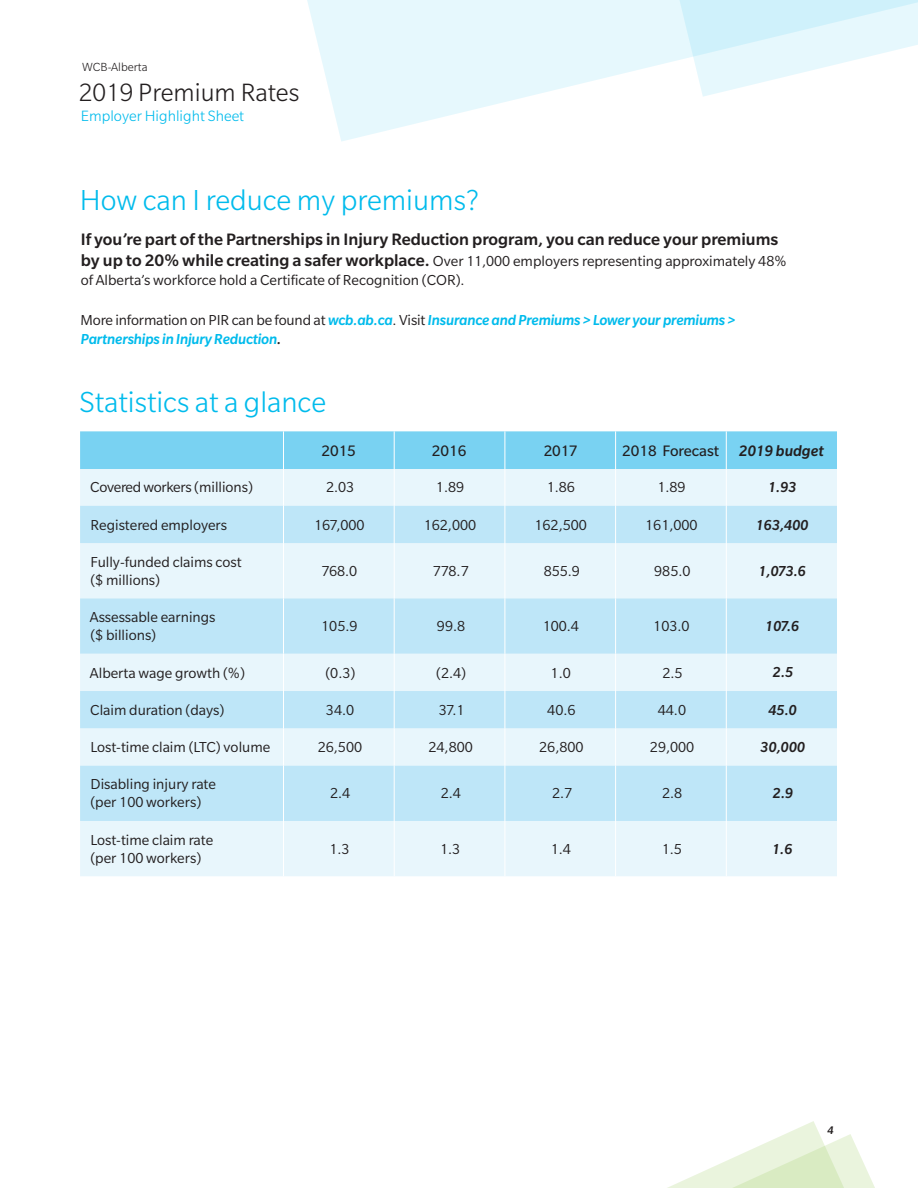
<style>
.page{position:relative;width:918px;height:1188px;background:#fff}
.page>*{position:absolute;margin:0;border:0;box-sizing:border-box;transform-origin:0 0}
.t1{font:300 31.5px "Slate Std";color:#00bbec}
.t2{font:300 27.3px "Slate Std";color:#231f20}
.t3{font:500 18px "Slate Std";color:#231f20}
.t4{font:16.5px "Slate Std";color:#231f20}
.t5{font:300 16.2px "Slate Std";color:#00bbec}
.t6{font:15.75px/18px "Slate Std";color:#231f20}
.t7{font:italic 500 15.75px/19.5px "Slate Std";letter-spacing:-.01em;color:#00bbec}
.t8{font:italic 500 15.75px "Slate Std";color:#231f20}
.t9{font:15.75px "Slate Std";letter-spacing:-.02em;color:#231f20}
.t10{font:300 12.75px "Slate Std";color:#231f20}
.t11{font:italic 500 12px "Slate Std";color:#231f20}
.s1{font-weight:500;font-size:18px}
.s2{font-weight:400;font-style:normal;color:#231f20}
.s3{color:#231f20}
.s4{font-weight:500;font-style:italic}
</style>
<div class="page">
<div style="left:80px;top:431px;width:757px;height:38px;background:#79d2f2"></div>
<div style="left:80px;top:469px;width:757px;height:407px;background:#e8f6fc"></div>
<svg style="left:80px;top:506px;width:757px;height:315px;background:#cfecf9"></svg>
<hr style="left:283px;top:431px;width:1px;height:38px;background:#fff">
<hr style="left:394px;top:431px;width:1px;height:38px;background:#fff">
<hr style="left:505px;top:431px;width:1px;height:38px;background:#fff">
<hr style="left:615px;top:431px;width:1px;height:38px;background:#fff">
<hr style="left:283px;top:469px;width:1px;height:37px;background:#fff">
<hr style="left:394px;top:469px;width:1px;height:37px;background:#fff">
<hr style="left:505px;top:469px;width:1px;height:37px;background:#fff">
<hr style="left:615px;top:469px;width:1px;height:37px;background:#fff">
<hr style="left:283px;top:506px;width:1px;height:37px;background:#fff">
<hr style="left:394px;top:506px;width:1px;height:37px;background:#fff">
<hr style="left:505px;top:506px;width:1px;height:37px;background:#fff">
<hr style="left:615px;top:506px;width:1px;height:37px;background:#fff">
<hr style="left:283px;top:543px;width:1px;height:55px;background:#fff">
<hr style="left:394px;top:543px;width:1px;height:55px;background:#fff">
<hr style="left:505px;top:543px;width:1px;height:55px;background:#fff">
<hr style="left:615px;top:543px;width:1px;height:55px;background:#fff">
<hr style="left:283px;top:598px;width:1px;height:56px;background:#fff">
<hr style="left:394px;top:598px;width:1px;height:56px;background:#fff">
<hr style="left:505px;top:598px;width:1px;height:56px;background:#fff">
<hr style="left:615px;top:598px;width:1px;height:56px;background:#fff">
<hr style="left:283px;top:654px;width:1px;height:37px;background:#fff">
<hr style="left:394px;top:654px;width:1px;height:37px;background:#fff">
<hr style="left:505px;top:654px;width:1px;height:37px;background:#fff">
<hr style="left:615px;top:654px;width:1px;height:37px;background:#fff">
<hr style="left:283px;top:691px;width:1px;height:37px;background:#fff">
<hr style="left:394px;top:691px;width:1px;height:37px;background:#fff">
<hr style="left:505px;top:691px;width:1px;height:37px;background:#fff">
<hr style="left:615px;top:691px;width:1px;height:37px;background:#fff">
<hr style="left:283px;top:728px;width:1px;height:38px;background:#fff">
<hr style="left:394px;top:728px;width:1px;height:38px;background:#fff">
<hr style="left:505px;top:728px;width:1px;height:38px;background:#fff">
<hr style="left:615px;top:728px;width:1px;height:38px;background:#fff">
<hr style="left:283px;top:766px;width:1px;height:55px;background:#fff">
<hr style="left:394px;top:766px;width:1px;height:55px;background:#fff">
<hr style="left:505px;top:766px;width:1px;height:55px;background:#fff">
<hr style="left:615px;top:766px;width:1px;height:55px;background:#fff">
<hr style="left:283px;top:821px;width:1px;height:55px;background:#fff">
<hr style="left:394px;top:821px;width:1px;height:55px;background:#fff">
<hr style="left:505px;top:821px;width:1px;height:55px;background:#fff">
<hr style="left:615px;top:821px;width:1px;height:55px;background:#fff">
<hr style="left:726px;top:469px;width:1px;height:37px;background:#fff">
<hr style="left:726px;top:506px;width:1px;height:37px;background:#fff">
<hr style="left:726px;top:543px;width:1px;height:55px;background:#fff">
<hr style="left:726px;top:598px;width:1px;height:56px;background:#fff">
<hr style="left:726px;top:654px;width:1px;height:37px;background:#fff">
<hr style="left:726px;top:691px;width:1px;height:37px;background:#fff">
<hr style="left:726px;top:728px;width:1px;height:38px;background:#fff">
<hr style="left:726px;top:766px;width:1px;height:55px;background:#fff">
<hr style="left:726px;top:821px;width:1px;height:55px;background:#fff">
<hr style="left:726px;top:431px;width:1px;height:38px;background:#fff">
<svg style="left:307px;top:0;width:361px;height:141px;fill:#e6f8fd"></svg>
<svg style="left:668px;top:0;width:250px;height:97px"></svg>
<svg style="left:667px;top:1121px;width:208px;height:67px"></svg>
<p class="t10" style="left:82px;top:61px;width:67px">WCB-Alberta</p>
<h2 class="t2" style="left:79px;top:79px;width:222px">2019 Premium Rates</h2>
<p class="t5" style="left:81px;top:107px;width:165px">Employer Highlight Sheet</p>
<h1 class="t1" style="left:80px;top:184px;width:401px">How can I reduce my premiums?</h1>
<p class="t3" style="left:81px;top:229px;width:699px">If you’re part of the Partnerships in Injury Reduction program, you can reduce your premiums</p>
<p class="t6" style="left:81px;top:251px;width:707px;line-height:19.5px"><span class="s1">by up to 20% while creating a safer workplace.</span> Over 11,000 employers representing approximately 48% of Alberta’s workforce hold a Certificate of Recognition (COR).</p>
<p class="t7" style="left:81px;top:310px;width:657px"><span class="s2">More information on PIR can be found at</span> wcb.ab.ca<span class="s2">. Visit</span> Insurance and Premiums &gt; Lower your premiums &gt;<br>Partnerships in Injury Reduction<span class="s3">.</span></p>
<h1 class="t1" style="left:80px;top:386px;width:248px">Statistics at a glance</h1>
<p class="t4" style="left:321px;top:442px;width:36px">2015</p>
<p class="t4" style="left:432px;top:442px;width:36px">2016</p>
<p class="t4" style="left:544px;top:442px;width:35px">2017</p>
<p class="t4" style="left:622px;top:442px;width:203px">2018 Forecast <span class="s4">2019 budget</span></p>
<p class="t9" style="left:90px;top:479px;width:164px">Covered workers (millions)</p>
<p class="t6" style="left:326px;top:478px;width:30px">2.03</p>
<p class="t6" style="left:436px;top:478px;width:30px">1.89</p>
<p class="t6" style="left:547px;top:478px;width:30px">1.86</p>
<p class="t6" style="left:657px;top:478px;width:30px">1.89</p>
<p class="t8" style="left:768px;top:479px;width:30px">1.93</p>
<p class="t6" style="left:91px;top:515px;width:138px">Registered employers</p>
<p class="t6" style="left:314px;top:515px;width:52px">167,000</p>
<p class="t6" style="left:424px;top:515px;width:54px">162,000</p>
<p class="t6" style="left:535px;top:515px;width:54px">162,500</p>
<p class="t6" style="left:645px;top:515px;width:54px">161,000</p>
<p class="t8" style="left:756px;top:516px;width:54px">163,400</p>
<p class="t6" style="left:90px;top:553px;width:153px">Fully-funded claims cost ($ millions)</p>
<p class="t6" style="left:322px;top:562px;width:37px">768.0</p>
<p class="t6" style="left:433px;top:562px;width:37px">778.7</p>
<p class="t6" style="left:544px;top:562px;width:38px">855.9</p>
<p class="t6" style="left:654px;top:562px;width:38px">985.0</p>
<p class="t8" style="left:759px;top:563px;width:49px">1,073.6</p>
<p class="t6" style="left:90px;top:608px;width:127px">Assessable earnings ($ billions)</p>
<p class="t6" style="left:321px;top:617px;width:38px">105.9</p>
<p class="t6" style="left:437px;top:617px;width:30px">99.8</p>
<p class="t6" style="left:543px;top:617px;width:38px">100.4</p>
<p class="t6" style="left:653px;top:617px;width:38px">103.0</p>
<p class="t8" style="left:765px;top:618px;width:36px">107.6</p>
<p class="t6" style="left:90px;top:663px;width:156px">Alberta wage growth (%)</p>
<p class="t6" style="left:325px;top:663px;width:31px">(0.3)</p>
<p class="t6" style="left:436px;top:663px;width:31px">(2.4)</p>
<p class="t6" style="left:551px;top:663px;width:22px">1.0</p>
<p class="t6" style="left:662px;top:663px;width:22px">2.5</p>
<p class="t8" style="left:773px;top:664px;width:22px">2.5</p>
<p class="t6" style="left:90px;top:701px;width:136px">Claim duration (days)</p>
<p class="t6" style="left:326px;top:701px;width:30px">34.0</p>
<p class="t6" style="left:439px;top:701px;width:27px">37.1</p>
<p class="t6" style="left:547px;top:701px;width:30px">40.6</p>
<p class="t6" style="left:658px;top:701px;width:30px">44.0</p>
<p class="t8" style="left:769px;top:702px;width:30px">45.0</p>
<p class="t6" style="left:91px;top:738px;width:181px">Lost-time claim (LTC) volume</p>
<p class="t6" style="left:318px;top:738px;width:46px">26,500</p>
<p class="t6" style="left:429px;top:738px;width:46px">24,800</p>
<p class="t6" style="left:539px;top:738px;width:46px">26,800</p>
<p class="t6" style="left:650px;top:738px;width:46px">29,000</p>
<p class="t8" style="left:761px;top:739px;width:46px">30,000</p>
<p class="t6" style="left:90px;top:775px;width:127px">Disabling injury rate (per 100 workers)</p>
<p class="t6" style="left:330px;top:784px;width:22px">2.4</p>
<p class="t6" style="left:441px;top:784px;width:22px">2.4</p>
<p class="t6" style="left:552px;top:784px;width:22px">2.7</p>
<p class="t6" style="left:662px;top:784px;width:22px">2.8</p>
<p class="t8" style="left:773px;top:785px;width:22px">2.9</p>
<p class="t6" style="left:90px;top:831px;width:124px">Lost-time claim rate (per 100 workers)</p>
<p class="t6" style="left:329px;top:840px;width:22px">1.3</p>
<p class="t6" style="left:440px;top:840px;width:22px">1.3</p>
<p class="t6" style="left:551px;top:840px;width:22px">1.4</p>
<p class="t6" style="left:662px;top:840px;width:22px">1.5</p>
<p class="t8" style="left:772px;top:841px;width:22px">1.6</p>
<p class="t11" style="left:828px;top:1124px;width:8px">4</p>
</div>
